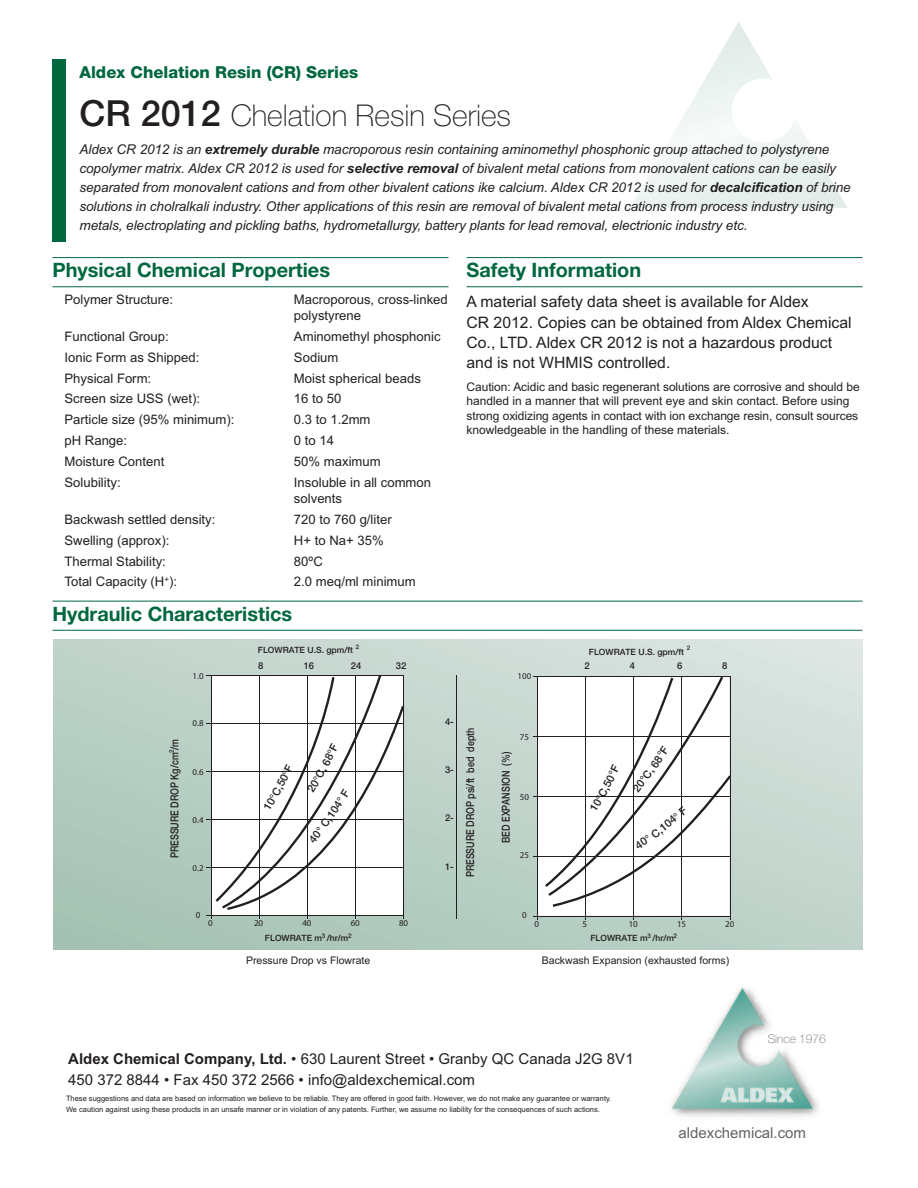
<style>
.page{position:relative;width:918px;height:1188px;background:#fff}
.page>*{position:absolute;margin:0;border:0;box-sizing:border-box;transform-origin:0 0}
.t1{font:100 30px "Helvetica ISVT";color:#231f20}
.t2{font:700 19.8px "Helvetica ISVT";color:#00673e}
.t3{font:800 16.5px "Helvetica ISVT";color:#00673e}
.t4{font:15.75px/20.2px "Arial";color:#231f20}
.t5{font:15px/21px "Arial";color:#231f20}
.t6{font:15px "Arial";color:#636366}
.t7{font:italic 13.5px/19.2px "Arial";letter-spacing:-.005em;color:#231f20}
.t8{font:13.2px/16.5px "Arial";color:#231f20}
.t9{font:12px/14.2px "Arial";letter-spacing:-.005em;color:#231f20}
.t10{font:100 12px "Helvetica ISVT";color:#6c6d70}
.t11{font:500 10.95px "Helvetica ISVT";color:#231f20;scale:.82 1}
.t12{font:10.5px "Arial";color:#231f20}
.t13{font:500 9.45px "Helvetica ISVT";color:#231f20}
.t14{font:9px "Myriad Pro";color:#231f20}
.t15{font:500 8.7px "Helvetica ISVT";color:#231f20}
.t16{font:7.5px/10.5px "Arial";color:#231f20}
.t17{font:500 6.3px "Helvetica ISVT";color:#231f20}
.s1{font-weight:500;font-size:36px}
.s2{font-weight:700}
</style>
<div class="page">
<img style="left:670px;top:987px;width:149px;height:130px">
<div style="left:53px;top:60px;width:13px;height:182px;background:#00673e"></div>
<svg style="left:630px;top:22px;width:217px;height:186px"></svg>
<hr style="left:53px;top:257px;width:396px;height:1px;background:#00673e">
<hr style="left:53px;top:286px;width:396px;height:1px;background:#00673e">
<hr style="left:467px;top:257px;width:396px;height:1px;background:#00673e">
<hr style="left:467px;top:286px;width:396px;height:1px;background:#00673e">
<svg style="left:54px;top:639px;width:808px;height:310px;background:#bfd3ca"></svg>
<svg style="left:212px;top:676px;width:191px;height:239px"></svg>
<hr style="left:207px;top:675px;width:197px;height:1px;background:#231f20">
<hr style="left:207px;top:723px;width:197px;height:1px;background:#231f20">
<hr style="left:207px;top:819px;width:197px;height:1px;background:#231f20">
<hr style="left:207px;top:867px;width:197px;height:1px;background:#231f20">
<hr style="left:207px;top:915px;width:196px;height:1px;background:#231f20">
<hr style="left:211px;top:676px;width:1px;height:243px;background:#231f20">
<hr style="left:403px;top:676px;width:1px;height:243px;background:#231f20">
<hr style="left:355px;top:676px;width:1px;height:243px;background:#231f20">
<hr style="left:307px;top:676px;width:1px;height:243px;background:#231f20">
<hr style="left:259px;top:676px;width:1px;height:243px;background:#231f20">
<hr style="left:207px;top:771px;width:197px;height:1px;background:#231f20">
<hr style="left:456px;top:675px;width:1px;height:244px;background:#231f20">
<svg style="left:538px;top:676px;width:193px;height:241px"></svg>
<hr style="left:533px;top:676px;width:197px;height:1px;background:#231f20">
<hr style="left:533px;top:796px;width:197px;height:1px;background:#231f20">
<hr style="left:533px;top:856px;width:197px;height:1px;background:#231f20">
<hr style="left:533px;top:916px;width:196px;height:1px;background:#231f20">
<hr style="left:537px;top:677px;width:1px;height:242px;background:#231f20">
<hr style="left:730px;top:677px;width:1px;height:242px;background:#231f20">
<hr style="left:682px;top:677px;width:1px;height:242px;background:#231f20">
<hr style="left:633px;top:677px;width:1px;height:242px;background:#231f20">
<hr style="left:585px;top:677px;width:1px;height:242px;background:#231f20">
<hr style="left:533px;top:736px;width:197px;height:1px;background:#231f20">
<hr style="left:52px;top:601px;width:810px;height:1px;background:#00673e">
<hr style="left:52px;top:630px;width:810px;height:1px;background:#00673e">
<svg style="left:216px;top:676px;width:187px;height:234px"></svg>
<svg style="left:545px;top:677px;width:185px;height:230px"></svg>
<p class="t3" style="left:80px;top:66px;width:280px">Aldex Chelation Resin (CR) Series</p>
<h1 class="t1" style="left:80px;top:105px;width:433px"><span class="s1">CR 2012</span> Chelation Resin Series</h1>
<p class="t7" style="left:80px;top:140px;width:773px">Aldex CR 2012 is an <span class="s2">extremely durable</span> macroporous resin containing aminomethyl phosphonic group attached to polystyrene copolymer matrix. Aldex CR 2012 is used for <span class="s2">selective removal</span> of bivalent metal cations from monovalent cations can be easily separated from monovalent cations and from other bivalent cations ike calcium. Aldex CR 2012 is used for <span class="s2">decalcification</span> of brine solutions in cholralkali industry. Other applications of this resin are removal of bivalent metal cations from process industry using metals, electroplating and pickling baths, hydrometallurgy, battery plants for lead removal, electrionic industry etc.</p>
<h2 class="t2" style="left:53px;top:263px;width:279px">Physical Chemical Properties</h2>
<p class="t8" style="left:64px;top:291px;width:110px">Polymer Structure:</p>
<p class="t8" style="left:294px;top:291px;width:155px">Macroporous, cross-linked polystyrene</p>
<p class="t8" style="left:64px;top:328px;width:106px">Functional Group:</p>
<p class="t8" style="left:294px;top:328px;width:148px">Aminomethyl phosphonic</p>
<p class="t8" style="left:64px;top:349px;width:136px">Ionic Form as Shipped:</p>
<p class="t8" style="left:294px;top:349px;width:46px">Sodium</p>
<p class="t8" style="left:64px;top:370px;width:88px">Physical Form:</p>
<p class="t8" style="left:294px;top:370px;width:128px">Moist spherical beads</p>
<p class="t8" style="left:64px;top:391px;width:137px">Screen size USS (wet):</p>
<p class="t8" style="left:294px;top:391px;width:49px">16 to 50</p>
<p class="t8" style="left:64px;top:411px;width:171px">Particle size (95% minimum):</p>
<p class="t8" style="left:294px;top:411px;width:78px">0.3 to 1.2mm</p>
<p class="t8" style="left:64px;top:432px;width:64px">pH Range:</p>
<p class="t8" style="left:294px;top:432px;width:42px">0 to 14</p>
<p class="t8" style="left:64px;top:453px;width:101px">Moisture Content</p>
<p class="t8" style="left:294px;top:453px;width:88px">50% maximum</p>
<p class="t8" style="left:64px;top:474px;width:58px">Solubility:</p>
<p class="t8" style="left:294px;top:474px;width:139px">Insoluble in all common solvents</p>
<p class="t8" style="left:64px;top:511px;width:153px">Backwash settled density:</p>
<p class="t8" style="left:294px;top:511px;width:99px">720 to 760 g/liter</p>
<p class="t8" style="left:64px;top:532px;width:107px">Swelling (approx):</p>
<p class="t8" style="left:294px;top:532px;width:91px">H+ to Na+ 35%</p>
<p class="t8" style="left:64px;top:553px;width:103px">Thermal Stability:</p>
<p class="t8" style="left:294px;top:553px;width:30px">80ºC</p>
<p class="t8" style="left:64px;top:574px;width:114px">Total Capacity (H<sup>+</sup>):</p>
<p class="t8" style="left:294px;top:574px;width:123px">2.0 meq/ml minimum</p>
<h2 class="t2" style="left:467px;top:263px;width:176px">Safety Information</h2>
<p class="t4" style="left:467px;top:292px;width:387px">A material safety data sheet is available for Aldex<br>CR 2012. Copies can be obtained from Aldex Chemical Co., LTD. Aldex CR 2012 is not a hazardous product and is not WHMIS controlled.</p>
<p class="t9" style="left:467px;top:380px;width:395px">Caution: Acidic and basic regenerant solutions are corrosive and should be handled in a manner that will prevent eye and skin contact. Before using strong oxidizing agents in contact with ion exchange resin, consult sources knowledgeable in the handling of these materials.</p>
<h2 class="t2" style="left:52px;top:607px;width:241px">Hydraulic Characteristics</h2>
<p class="t15" style="left:258px;top:647px;width:103px">FLOWRATE U.S. gpm/ft <sup>2</sup></p>
<p class="t17" style="left:687px;top:645px;width:5px">2</p>
<p class="t15" style="left:589px;top:649px;width:97px">FLOWRATE U.S. gpm/ft</p>
<p class="t13" style="left:258px;top:662px;width:7px">8</p>
<p class="t13" style="left:304px;top:662px;width:12px">16</p>
<p class="t13" style="left:351px;top:662px;width:12px">24</p>
<p class="t13" style="left:396px;top:662px;width:12px">32</p>
<p class="t13" style="left:584px;top:663px;width:7px">2</p>
<p class="t13" style="left:630px;top:663px;width:7px">4</p>
<p class="t13" style="left:677px;top:663px;width:7px">6</p>
<p class="t13" style="left:722px;top:663px;width:7px">8</p>
<p class="t14" style="left:193px;top:672px;width:13px">1.0</p>
<p class="t14" style="left:518px;top:673px;width:15px">100</p>
<p class="t11" style="left:171px;top:858px;width:147px;rotate:-90deg">PRESSURE DROP Kg/cm /m<sup>2</sup></p>
<p class="t14" style="left:193px;top:720px;width:13px">0.8</p>
<p class="t14" style="left:193px;top:768px;width:13px">0.6</p>
<p class="t14" style="left:193px;top:816px;width:13px">0.4</p>
<p class="t14" style="left:193px;top:864px;width:13px">0.2</p>
<p class="t14" style="left:196px;top:911px;width:6px">0</p>
<p class="t14" style="left:208px;top:920px;width:6px">0</p>
<p class="t14" style="left:254px;top:920px;width:11px">20</p>
<p class="t14" style="left:302px;top:920px;width:11px">40</p>
<p class="t14" style="left:351px;top:920px;width:11px">60</p>
<p class="t14" style="left:399px;top:920px;width:11px">80</p>
<p class="t17" style="left:322px;top:933px;width:5px">3</p>
<p class="t17" style="left:348px;top:933px;width:5px">2</p>
<p class="t15" style="left:265px;top:935px;width:85px">FLOWRATE m /hr/m</p>
<p class="t13" style="left:445px;top:718px;width:10px">4-</p>
<p class="t13" style="left:445px;top:766px;width:10px">3-</p>
<p class="t13" style="left:445px;top:815px;width:10px">2-</p>
<p class="t13" style="left:445px;top:863px;width:10px">1-</p>
<p class="t11" style="left:466px;top:877px;width:184px;rotate:-90deg">PRESSURE DROP psi/ft bed depth</p>
<p class="t11" style="left:502px;top:843px;width:113px;rotate:-90deg">BED EXPANSION (%)</p>
<p class="t14" style="left:520px;top:734px;width:11px">75</p>
<p class="t14" style="left:520px;top:793px;width:11px">50</p>
<p class="t14" style="left:520px;top:852px;width:11px">25</p>
<p class="t14" style="left:522px;top:912px;width:6px">0</p>
<p class="t14" style="left:534px;top:921px;width:6px">0</p>
<p class="t14" style="left:583px;top:921px;width:6px">5</p>
<p class="t14" style="left:629px;top:921px;width:11px">10</p>
<p class="t14" style="left:677px;top:921px;width:11px">15</p>
<p class="t14" style="left:725px;top:921px;width:11px">20</p>
<p class="t17" style="left:647px;top:933px;width:5px">3</p>
<p class="t17" style="left:674px;top:933px;width:5px">2</p>
<p class="t15" style="left:590px;top:935px;width:85px">FLOWRATE m /hr/m</p>
<p class="t12" style="left:246px;top:954px;width:126px">Pressure Drop vs Flowrate</p>
<p class="t12" style="left:542px;top:954px;width:189px">Backwash Expansion (exhausted forms)</p>
<p class="t5" style="left:68px;top:1049px;width:567px"><span class="s2">Aldex Chemical Company, Ltd.</span> • 630 Laurent Street • Granby QC Canada J2G 8V1<br>450 372 8844 • Fax 450 372 2566 • info@aldexchemical.com</p>
<p class="t16" style="left:66px;top:1093px;width:547px">These suggestions and data are based on information we believe to be reliable. They are offered in good faith. However, we do not make any guarantee or warranty.<br>We caution against using these products in an unsafe manner or in violation of any patents. Further, we assume no liability for the consequences of such actions.</p>
<p class="t10" style="left:768px;top:1034px;width:60px">Since 1976</p>
<p class="t6" style="left:679px;top:1124px;width:129px">aldexchemical.com</p>
</div>
